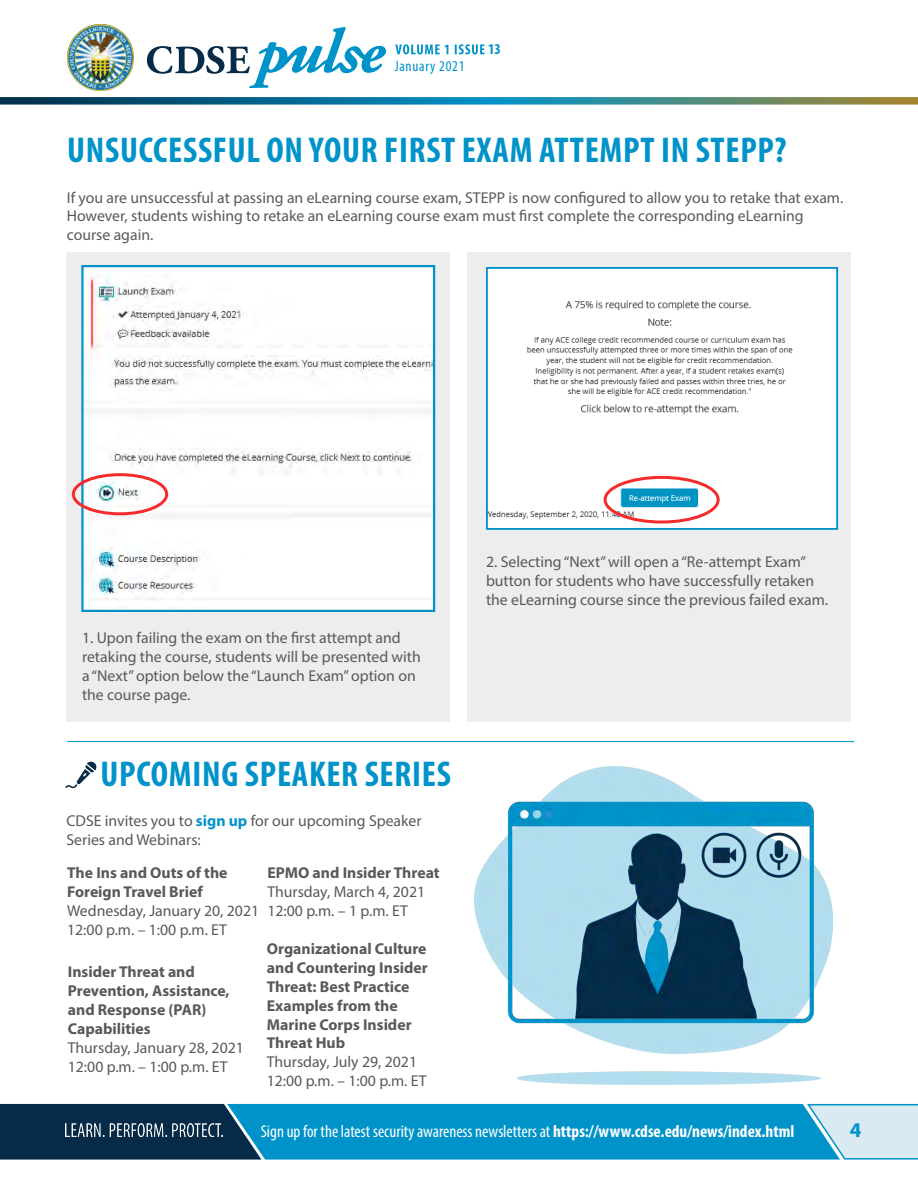
<style>
.page{position:relative;width:918px;height:1188px;background:#fff}
.page>*{position:absolute;margin:0;border:0;box-sizing:border-box;transform-origin:0 0}
.t1{font:700 condensed 36px "Myriad Pro";letter-spacing:.02em;color:#0093c9}
.t2{font:700 21px "Myriad Pro";color:#0093c9}
.t3{font:condensed 17.25px "Myriad Pro";color:#fff}
.t4{font:15.75px/18.9px "Myriad Pro";color:#58595b}
.t5{font:700 15.75px/18.9px "Myriad Pro";color:#58595b}
.t6{font:condensed 15px "Myriad Pro";letter-spacing:.05em;color:#0093c9}
.t7{font:700 condensed 15px "Myriad Pro";color:#0093c9}
.s1{font-weight:700;color:#0093c9}
.s2{font-weight:700}
</style>
<div class="page">
<svg style="left:0;top:1103px;width:918px;height:57px;background:#1e87b1"></svg>
<img style="left:65px;top:1124px;width:157px;height:13px">
<img style="left:67px;top:24px;width:67px;height:67px">
<svg style="left:147px;top:26px;width:240px;height:61px"></svg>
<svg style="left:395px;top:44px;width:90px;height:10px"></svg>
<div style="left:67px;top:252px;width:383px;height:469px;background:#ededee"></div>
<div style="left:468px;top:252px;width:383px;height:469px;background:#ededee"></div>
<hr style="left:67px;top:741px;width:787px;height:1px;background:#0093c9">
<svg style="left:0;top:97px;width:918px;height:8px;background:#347c88"></svg>
<img style="left:84px;top:268px;width:348px;height:341px">
<div style="left:81px;top:265px;width:354px;height:347px;border:2px solid #0093c9"></div>
<div style="left:72px;top:473px;width:96px;height:42px;border:3px solid #f52b2b;border-radius:50%"></div>
<img style="left:489px;top:270px;width:346px;height:257px">
<div style="left:486px;top:267px;width:352px;height:263px;border:2px solid #0093c9"></div>
<div style="left:604px;top:476px;width:116px;height:48px;border:3px solid #f52b2b;border-radius:50%"></div>
<svg style="left:65px;top:761px;width:32px;height:27px"></svg>
<img style="left:474px;top:767px;width:359px;height:317px">
<p class="t6" style="left:395px;top:57px;width:71px">January 2021</p>
<p class="t7" style="left:488px;top:40px;width:14px">13</p>
<h1 class="t1" style="left:67px;top:127px;width:721px">UNSUCCESSFUL ON YOUR FIRST EXAM ATTEMPT IN STEPP?</h1>
<p class="t4" style="left:67px;top:188px;width:778px">If you are unsuccessful at passing an eLearning course exam, STEPP is now confgured to allow you to retake that exam.<br>However, students wishing to retake an eLearning course exam must frst complete the corresponding eLearning</p>
<p class="t4" style="left:67px;top:225px;width:88px">course again.</p>
<p class="t4" style="left:82px;top:628px;width:340px">1. Upon failing the exam on the frst attempt and retaking the course, students will be presented with a “Next” option below the “Launch Exam” option on the course page.</p>
<h1 class="t1" style="left:101px;top:752px;width:352px">UPCOMING SPEAKER SERIES</h1>
<p class="t4" style="left:66px;top:811px;width:357px">CDSE invites you to <span class="s1">sign up</span> for our upcoming Speaker</p>
<p class="t4" style="left:66px;top:830px;width:136px">Series and Webinars:</p>
<p class="t5" style="left:67px;top:863px;width:162px">The Ins and Outs of the<br>Foreign Travel Brief</p>
<p class="t4" style="left:67px;top:901px;width:194px">Wednesday, January 20, 2021</p>
<p class="t4" style="left:67px;top:920px;width:161px">12:00 p.m. – 1:00 p.m. ET</p>
<p class="t5" style="left:68px;top:962px;width:163px">Insider Threat and<br>Prevention, Assistance, and Response (PAR)<br>Capabilities</p>
<p class="t4" style="left:68px;top:1038px;width:178px">Thursday, January 28, 2021</p>
<p class="t4" style="left:68px;top:1057px;width:161px">12:00 p.m. – 1:00 p.m. ET</p>
<p class="t5" style="left:267px;top:863px;width:174px">EPMO and Insider Threat</p>
<p class="t4" style="left:267px;top:882px;width:159px">Thursday, March 4, 2021</p>
<p class="t4" style="left:267px;top:901px;width:142px">12:00 p.m. – 1 p.m. ET</p>
<p class="t5" style="left:267px;top:939px;width:163px">Organizational Culture and Countering Insider<br>Threat: Best Practice<br>Examples from the<br>Marine Corps Insider<br>Threat Hub</p>
<p class="t4" style="left:267px;top:1052px;width:152px">Thursday, July 29, 2021</p>
<p class="t4" style="left:267px;top:1071px;width:161px">12:00 p.m. – 1:00 p.m. ET</p>
<p class="t4" style="left:486px;top:552px;width:344px">2. Selecting “Next” will open a “Re-attempt Exam” button for students who have successfully retaken the eLearning course since the previous failed exam.</p>
<p class="t3" style="left:261px;top:1121px;width:535px">Sign up for the latest security awareness newsletters at <span class="s2">https://www.cdse.edu/news/index.html</span></p>
<h2 class="t2" style="left:850px;top:1116px;width:13px">4</h2>
</div>
